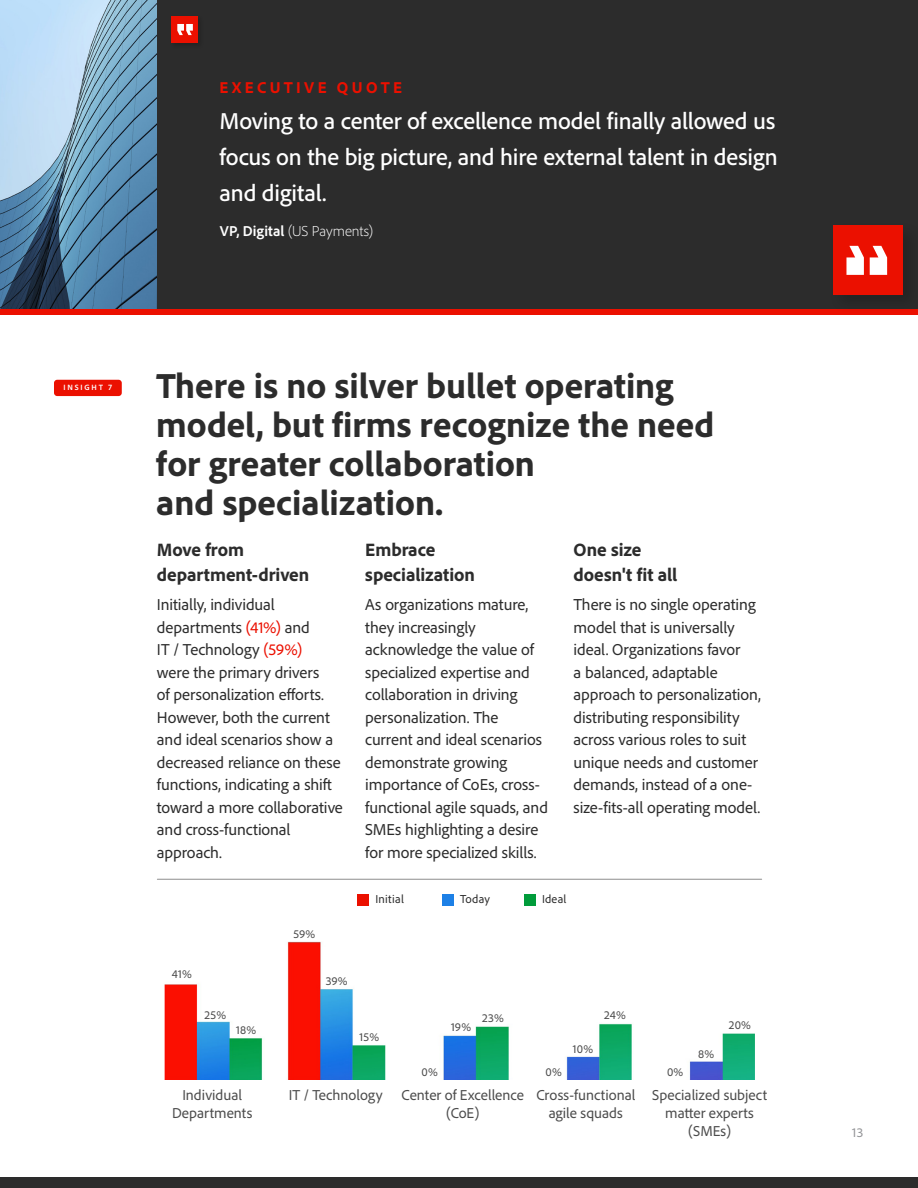
<style>
.page{position:relative;width:918px;height:1188px;background:#fff}
.page>*{position:absolute;margin:0;border:0;box-sizing:border-box;transform-origin:0 0}
.t1{font:800 36px/39px "Adobe Clean";color:#2c2c2c}
.t2{font:500 24px/36px "Adobe Clean";letter-spacing:-.01em;color:#fff;text-align:justify}
.t3{font:800 18.75px/24.8px "Adobe Clean";color:#2c2c2c}
.t4{font:16.5px/22.5px "Adobe Clean";letter-spacing:-.005em;color:#2c2c2c}
.t5{font:800 16.5px "Adobe Clean";letter-spacing:.205em;color:#eb1000}
.t6{font:15px/18px "Adobe Clean";color:#4c4c4c;text-align:center}
.t7{font:300 15px "Adobe Clean";letter-spacing:-.005em;color:#fff}
.t8{font:13.5px "Adobe Clean";color:#949598}
.t9{font:12px "Adobe Clean";letter-spacing:.015em;color:#4b4b4b}
.t10{font:12px "Adobe Clean";letter-spacing:.02em;color:#2c2c2c}
.t11{font:700 7.95px "Adobe Clean";letter-spacing:.225em;color:#fff}
.s1{font-weight:700}
.s2{color:#eb1000}
</style>
<div class="page">
<div style="left:0;top:0;width:918px;height:312px;background:#2c2c2c"></div>
<div style="left:0;top:1178px;width:918px;height:10px;background:#2c2c2c"></div>
<img style="left:0;top:0;width:156px;height:309px">
<div style="left:54px;top:380px;width:68px;height:16px;background:#eb1000;border-radius:3px"></div>
<img style="left:164px;top:941px;width:591px;height:139px">
<div style="left:357px;top:894px;width:11px;height:12px;background:#eb1000"></div>
<div style="left:442px;top:894px;width:12px;height:12px;background:#1d80e6"></div>
<div style="left:524px;top:894px;width:11px;height:12px;background:#009c3b"></div>
<hr style="left:157px;top:879px;width:605px;height:1px;background:#8e8e8e">
<div style="left:170px;top:15px;width:34px;height:34px;background:#282828"></div>
<div style="left:171px;top:16px;width:27px;height:27px;background:#eb1000"></div>
<svg style="left:177px;top:24px;width:16px;height:11px"></svg>
<div style="left:0;top:309px;width:918px;height:6px;background:#eb1000"></div>
<div style="left:829px;top:221px;width:89px;height:93px;background:#000;opacity:.18"></div>
<div style="left:833px;top:226px;width:70px;height:69px;background:#eb1000"></div>
<svg style="left:846px;top:246px;width:41px;height:29px"></svg>
<p class="t5" style="left:220px;top:77px;width:184px">EXECUTIVE QUOTE</p>
<h2 class="t2" style="left:220px;top:102px;width:560px">Moving to a center of excellence model finally allowed us focus on the big picture, and hire external talent in design and digital.</h2>
<p class="t7" style="left:220px;top:222px;width:155px"><span class="s1">VP, Digital</span> (US Payments)</p>
<p class="t11" style="left:64px;top:383px;width:50px">INSIGHT 7</p>
<h1 class="t1" style="left:156px;top:365px;width:560px">There is no silver bullet operating model, but firms recognize the need for greater collaboration<br>and specialization.</h1>
<p class="t3" style="left:157px;top:537px;width:154px">Move from department-driven</p>
<p class="t4" style="left:157px;top:593px;width:187px">Initially, individual departments <span class="s2">(41%)</span> and<br>IT / Technology <span class="s2">(59%)<br></span>were the primary drivers<br>of personalization efforts.<br>However, both the current and ideal scenarios show a decreased reliance on these functions, indicating a shift toward a more collaborative and cross-functional approach.</p>
<p class="t3" style="left:365px;top:537px;width:111px">Embrace specialization</p>
<p class="t4" style="left:365px;top:593px;width:184px">As organizations mature, they increasingly acknowledge the value of specialized expertise and collaboration in driving personalization. The current and ideal scenarios demonstrate growing importance of CoEs, cross&shy;functional agile squads, and<br>SMEs highlighting a desire for more specialized skills.</p>
<p class="t3" style="left:574px;top:537px;width:105px">One size doesn't fit all</p>
<p class="t4" style="left:574px;top:593px;width:189px">There is no single operating model that is universally ideal. Organizations favor<br>a balanced, adaptable approach to personalization, distributing responsibility across various roles to suit unique needs and customer demands, instead of a one&shy;size-fits-all operating model.</p>
<p class="t9" style="left:172px;top:966px;width:22px">41%</p>
<p class="t9" style="left:204px;top:1007px;width:23px">25%</p>
<p class="t9" style="left:236px;top:1022px;width:22px">18%</p>
<p class="t9" style="left:293px;top:926px;width:23px">59%</p>
<p class="t10" style="left:375px;top:892px;width:30px">Initial</p>
<p class="t10" style="left:460px;top:892px;width:31px">Today</p>
<p class="t10" style="left:542px;top:892px;width:26px">Ideal</p>
<p class="t9" style="left:326px;top:973px;width:24px">39%</p>
<p class="t9" style="left:359px;top:1029px;width:21px">15%</p>
<p class="t9" style="left:451px;top:1020px;width:22px">19%</p>
<p class="t9" style="left:482px;top:1010px;width:23px">23%</p>
<p class="t9" style="left:604px;top:1007px;width:23px">24%</p>
<p class="t9" style="left:573px;top:1041px;width:22px">10%</p>
<p class="t9" style="left:421px;top:1064px;width:18px">0%</p>
<p class="t9" style="left:546px;top:1064px;width:18px">0%</p>
<p class="t9" style="left:667px;top:1064px;width:18px">0%</p>
<p class="t9" style="left:698px;top:1047px;width:18px">8%</p>
<p class="t9" style="left:729px;top:1018px;width:24px">20%</p>
<p class="t6" style="left:172px;top:1086px;width:82px">Individual<br>Departments</p>
<p class="t6" style="left:289px;top:1086px;width:95px">IT / Technology</p>
<p class="t6" style="left:401px;top:1086px;width:124px">Center of Excellence (CoE)</p>
<p class="t6" style="left:536px;top:1086px;width:101px">Cross-functional agile squads</p>
<p class="t6" style="left:652px;top:1086px;width:116px">Specialized subject matter experts (SMEs)</p>
<p class="t8" style="left:852px;top:1124px;width:13px">13</p>
</div>
